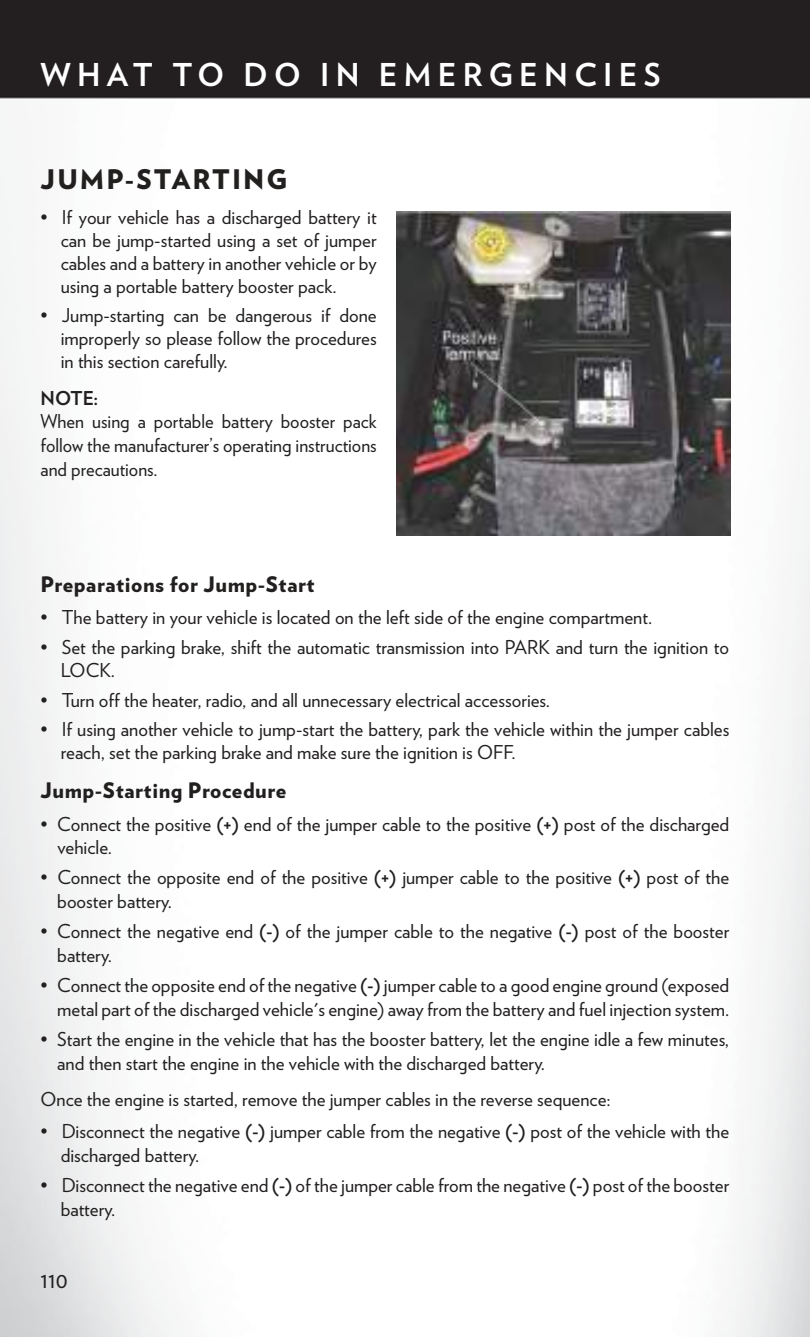
<style>
.page{position:relative;width:810px;height:1337px;background:#fff}
.page>*{position:absolute;margin:0;border:0;box-sizing:border-box;transform-origin:0 0}
.t1{font:700 31.5px "Verlag";letter-spacing:.2em;color:#fff}
.t2{font:900 27px "Verlag";letter-spacing:.075em;color:#221f1f}
.t3{font:22.5px "Verlag";color:#221f1f}
.t4{font:900 21.38px "Verlag";letter-spacing:.025em;color:#221f1f}
.t5{font:19.12px/23.6px "Verlag";color:#221f1f}
.t6{font:700 19.12px "Verlag";color:#221f1f}
.s1{font-weight:700}
</style>
<div class="page">
<img style="left:0;top:0;width:810px;height:1336px">
<img style="left:397px;top:211px;width:334px;height:324px">
<h1 class="t1" style="left:40px;top:63px;width:622px">WHAT TO DO IN EMERGENCIES</h1>
<h2 class="t2" style="left:41px;top:169px;width:248px">JUMP-STARTING</h2>
<p class="t5" style="left:61px;top:207px;width:318px;line-height:22.9px;text-align:justify;text-indent:-20px">• If your vehicle has a discharged battery it can be jump-started using a set of jumper cables and a battery in another vehicle or by using a portable battery booster pack.</p>
<p class="t5" style="left:61px;top:306px;width:318px;line-height:22.9px;text-align:justify;text-indent:-20px">• Jump-starting can be dangerous if done improperly so please follow the procedures in this section carefully.</p>
<p class="t6" style="left:41px;top:391px;width:59px">NOTE:</p>
<p class="t5" style="left:41px;top:412px;width:338px;text-align:justify">When using a portable battery booster pack follow the manufacturer’s operating instructions and precautions.</p>
<p class="t4" style="left:41px;top:576px;width:276px">Preparations for Jump-Start</p>
<p class="t5" style="left:41px;top:608px;width:613px">• The battery in your vehicle is located on the left side of the engine compartment.</p>
<p class="t5" style="left:61px;top:637px;width:670px;line-height:22.9px;text-indent:-20px">• Set the parking brake, shift the automatic transmission into PARK and turn the ignition to<br>LOCK.</p>
<p class="t5" style="left:41px;top:690px;width:511px">• Turn off the heater, radio, and all unnecessary electrical accessories.</p>
<p class="t5" style="left:61px;top:720px;width:670px;line-height:22.9px;text-indent:-20px">• If using another vehicle to jump-start the battery, park the vehicle within the jumper cables reach, set the parking brake and make sure the ignition is OFF.</p>
<p class="t4" style="left:41px;top:782px;width:247px">Jump-Starting Procedure</p>
<p class="t5" style="left:57px;top:814px;width:674px;text-indent:-17px">• Connect the positive <span class="s1">(+)</span> end of the jumper cable to the positive <span class="s1">(+)</span> post of the discharged vehicle.</p>
<p class="t5" style="left:57px;top:867px;width:673px;text-indent:-17px">• Connect the opposite end of the positive <span class="s1">(+)</span> jumper cable to the positive <span class="s1">(+)</span> post of the booster battery.</p>
<p class="t5" style="left:57px;top:921px;width:674px;text-indent:-17px">• Connect the negative end <span class="s1">(-)</span> of the jumper cable to the negative <span class="s1">(-)</span> post of the booster battery.</p>
<p class="t5" style="left:41px;top:975px;width:690px;text-align:right">• Connect the opposite end of the negative <span class="s1">(-)</span> jumper cable to a good engine ground (exposed metal part of the discharged vehicle's engine) away from the battery and fuel injection system.</p>
<p class="t5" style="left:57px;top:1029px;width:673px;text-indent:-17px">• Start the engine in the vehicle that has the booster battery, let the engine idle a few minutes, and then start the engine in the vehicle with the discharged battery.</p>
<p class="t5" style="left:41px;top:1089px;width:572px">Once the engine is started, remove the jumper cables in the reverse sequence:</p>
<p class="t5" style="left:61px;top:1121px;width:670px;text-indent:-20px">• Disconnect the negative <span class="s1">(-)</span> jumper cable from the negative <span class="s1">(-)</span> post of the vehicle with the discharged battery.</p>
<p class="t5" style="left:61px;top:1175px;width:670px;text-indent:-20px">• Disconnect the negative end <span class="s1">(-)</span> of the jumper cable from the negative <span class="s1">(-)</span> post of the booster battery.</p>
<p class="t3" style="left:40px;top:1271px;width:29px">110</p>
</div>
